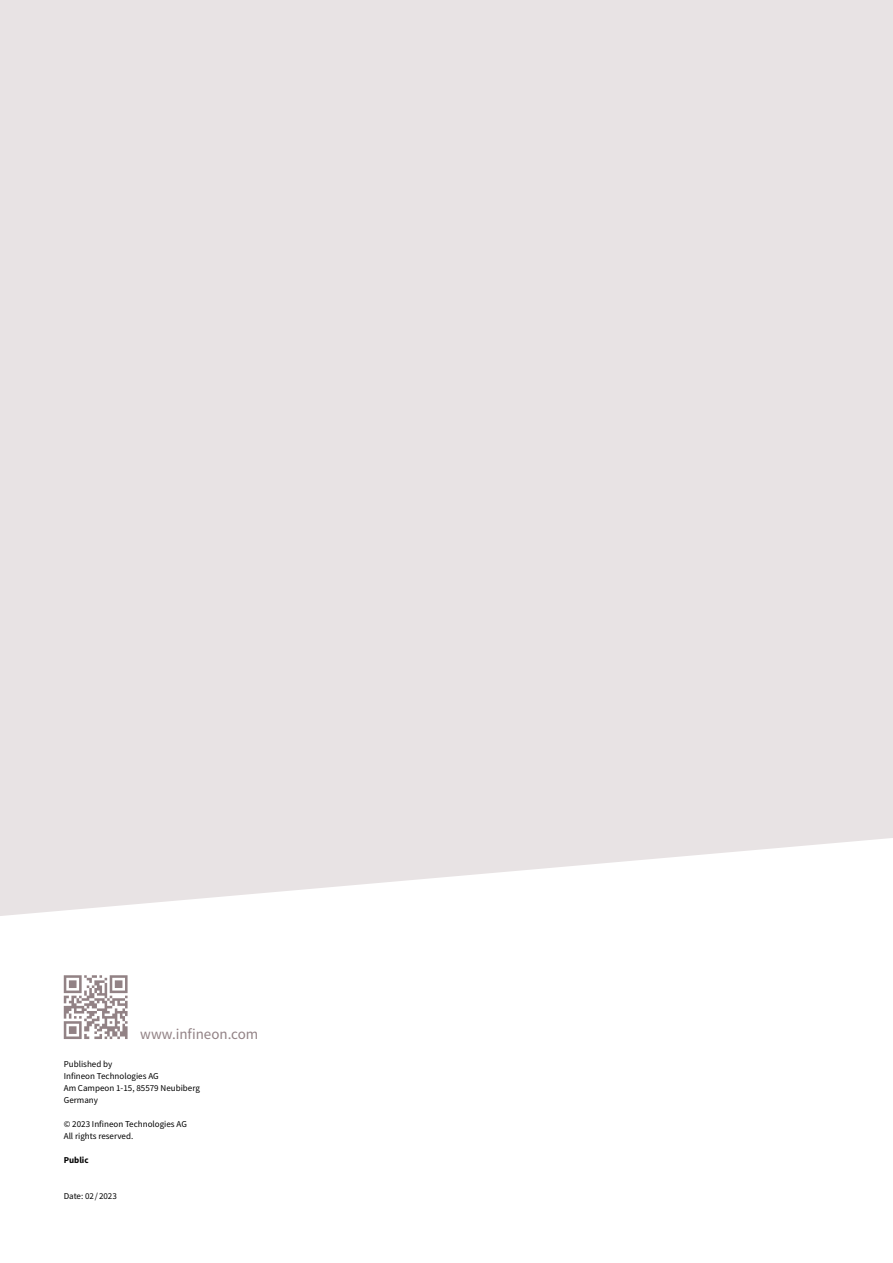
<style>
.page{position:relative;width:893px;height:1263px;background:#e8e3e4}
.page>*{position:absolute;margin:0;border:0;box-sizing:border-box;transform-origin:0 0}
.t1{font:15px "Source Sans Pro";color:#928285}
.t2{font:9px/12px "Source Sans Pro";color:#000}
.t3{font:700 9px "Source Sans Pro";color:#000}
</style>
<div class="page">
<svg style="left:0;top:838px;width:893px;height:425px;background:#fcfcfc"></svg>
<svg style="left:64px;top:975px;width:64px;height:64px;background:#c5bdbf"></svg>
<h1 class="t1" style="left:140px;top:1024px;width:120px">www.infineon.com</h1>
<p class="t2" style="left:64px;top:1058px;width:138px">Published by<br>Infineon Technologies AG<br>Am Campeon 1-15, 85579 Neubiberg<br>Germany</p>
<p class="t2" style="left:64px;top:1118px;width:125px">© 2023 Infineon Technologies AG<br>All rights reserved.</p>
<p class="t3" style="left:64px;top:1154px;width:26px">Public</p>
<p class="t2" style="left:64px;top:1190px;width:55px">Date: 02 / 2023</p>
</div>
